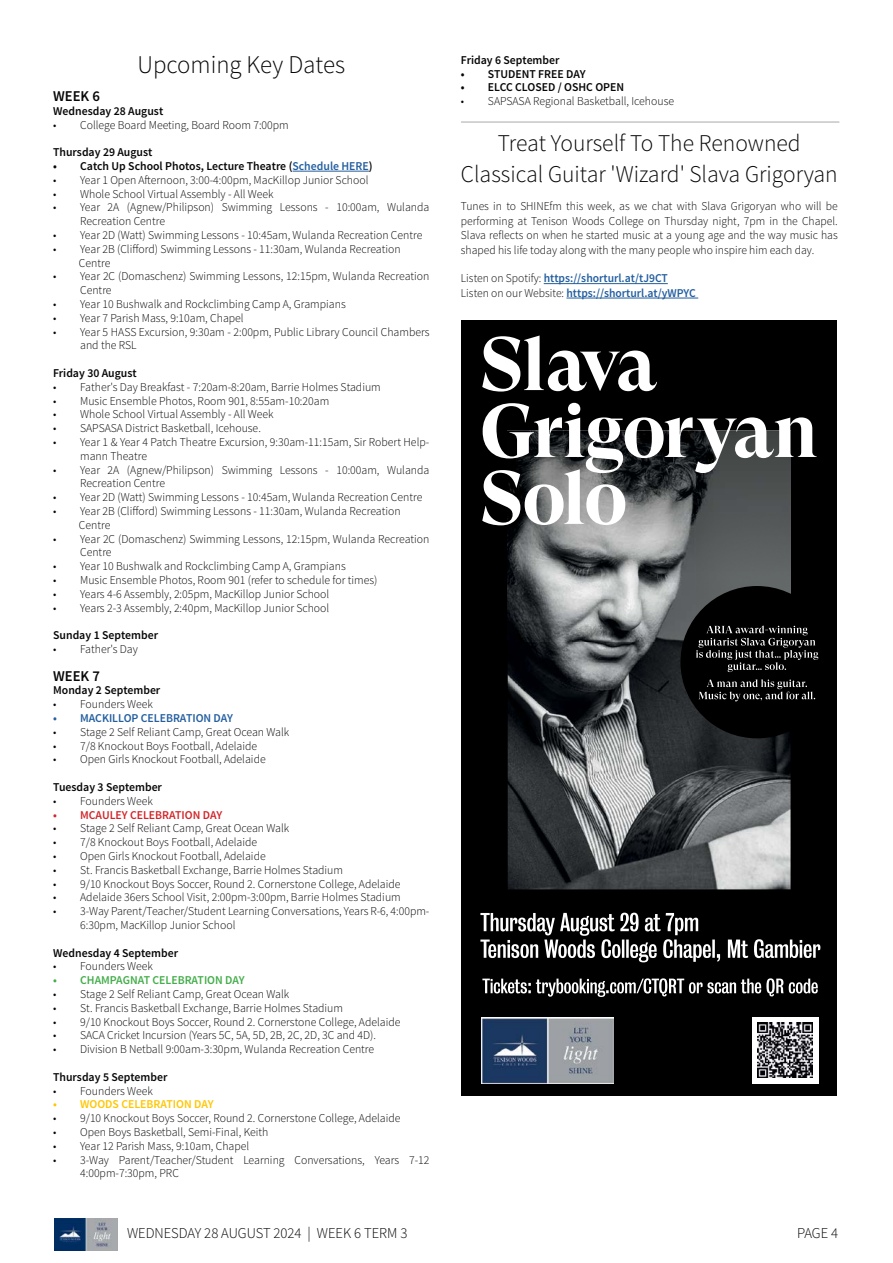
<style>
.page{position:relative;width:893px;height:1263px;background:#fff}
.page>*{position:absolute;margin:0;border:0;box-sizing:border-box;transform-origin:0 0}
.t1{font:300 25.5px "Source Sans Pro";color:#060606}
.t2{font:300 24px/30.6px "Source Sans Pro";color:#060606;text-align:center}
.t3{font:300 15px "Source Sans Pro";color:#060606}
.t4{font:600 15px "Source Sans Pro";color:#060606}
.t5{font:300 12px/13.8px "Source Sans Pro";color:#060606}
.t6{font:600 12px "Source Sans Pro";color:#060606}
.t7{font:600 12px/14.4px "Source Sans Pro";color:#235e9f}
.t8{font:600 12px "Source Sans Pro";color:#43ad49}
.t9{font:600 12px "Source Sans Pro";color:#d2252a}
.t10{font:600 12px "Source Sans Pro";color:#ffc600}
.s1{color:#235e9f}
.s2{font-weight:300;color:#060606}
</style>
<div class="page">
<img style="left:54px;top:1218px;width:64px;height:32px">
<hr style="left:292px;top:171px;width:77px;height:1px;background:#235e9f">
<hr style="left:544px;top:283px;width:124px;height:1px;background:#235e9f">
<hr style="left:566px;top:298px;width:132px;height:1px;background:#235e9f">
<hr style="left:461px;top:122px;width:378px;height:1px;background:#a7a9ac">
<div style="left:462px;top:321px;width:375px;height:775px;background:#000"></div>
<svg style="left:752px;top:1017px;width:66px;height:66px"></svg>
<img style="left:758px;top:1023px;width:54px;height:54px">
<img style="left:508px;top:642px;width:282px;height:247px">
<img style="left:508px;top:525px;width:282px;height:117px">
<div style="left:680px;top:586px;width:153px;height:152px;background:#000;border-radius:50%"></div>
<img style="left:482px;top:1017px;width:131px;height:66px">
<svg style="left:480px;top:913px;width:340px;height:49px"></svg>
<svg style="left:482px;top:978px;width:336px;height:19px"></svg>
<svg style="left:698px;top:679px;width:117px;height:22px"></svg>
<svg style="left:696px;top:625px;width:122px;height:47px"></svg>
<svg style="left:482px;top:402px;width:335px;height:123px"></svg>
<svg style="left:482px;top:335px;width:175px;height:57px"></svg>
<h1 class="t1" style="left:138px;top:49px;width:209px">Upcoming Key Dates</h1>
<p class="t4" style="left:53px;top:86px;width:48px">WEEK 6</p>
<p class="t6" style="left:53px;top:103px;width:112px">Wednesday 28 August</p>
<p class="t5" style="left:53px;top:118px;width:237px">• College Board Meeting, Board Room 7:00pm</p>
<p class="t6" style="left:53px;top:145px;width:101px">Thursday 29 August</p>
<p class="t6" style="left:53px;top:158px;width:321px">• Catch Up School Photos, Lecture Theatre (<span class="s1">Schedule HERE</span>)</p>
<p class="t5" style="left:53px;top:173px;width:317px">• Year 1 Open Afternoon, 3:00-4:00pm, MacKillop Junior School</p>
<p class="t5" style="left:53px;top:187px;width:222px">• Whole School Virtual Assembly - All Week</p>
<p class="t5" style="left:80px;top:201px;width:351px;text-indent:-27px">• Year 2A (Agnew/Philipson) Swimming Lessons - 10:00am, Wulanda<br>Recreation Centre</p>
<p class="t5" style="left:53px;top:228px;width:371px">• Year 2D (Watt) Swimming Lessons - 10:45am, Wulanda Recreation Centre</p>
<p class="t5" style="left:79px;top:242px;width:323px;text-indent:-26px">• Year 2B (Clifford) Swimming Lessons - 11:30am, Wulanda Recreation<br>Centre</p>
<p class="t5" style="left:80px;top:270px;width:351px;text-indent:-27px">• Year 2C (Domaschenz) Swimming Lessons, 12:15pm, Wulanda Recreation<br>Centre</p>
<p class="t5" style="left:53px;top:297px;width:294px">• Year 10 Bushwalk and Rockclimbing Camp A, Grampians</p>
<p class="t5" style="left:53px;top:311px;width:192px">• Year 7 Parish Mass, 9:10am, Chapel</p>
<p class="t5" style="left:80px;top:325px;width:351px;text-indent:-27px">• Year 5 HASS Excursion, 9:30am - 2:00pm, Public Library Council Chambers and the RSL</p>
<p class="t6" style="left:53px;top:365px;width:85px">Friday 30 August</p>
<p class="t5" style="left:53px;top:380px;width:329px">• Father's Day Breakfast - 7:20am-8:20am, Barrie Holmes Stadium</p>
<p class="t5" style="left:53px;top:394px;width:278px">• Music Ensemble Photos, Room 901, 8:55am-10:20am</p>
<p class="t5" style="left:53px;top:408px;width:222px">• Whole School Virtual Assembly - All Week</p>
<p class="t5" style="left:53px;top:421px;width:209px">• SAPSASA District Basketball, Icehouse.</p>
<p class="t5" style="left:80px;top:435px;width:351px;text-indent:-27px">• Year 1 &amp; Year 4 Patch Theatre Excursion, 9:30am-11:15am, Sir Robert Help&shy;mann Theatre</p>
<p class="t5" style="left:80px;top:463px;width:351px;text-indent:-27px">• Year 2A (Agnew/Philipson) Swimming Lessons - 10:00am, Wulanda<br>Recreation Centre</p>
<p class="t5" style="left:53px;top:490px;width:371px">• Year 2D (Watt) Swimming Lessons - 10:45am, Wulanda Recreation Centre</p>
<p class="t5" style="left:79px;top:504px;width:323px;text-indent:-26px">• Year 2B (Clifford) Swimming Lessons - 11:30am, Wulanda Recreation<br>Centre</p>
<p class="t5" style="left:80px;top:532px;width:351px;text-indent:-27px">• Year 2C (Domaschenz) Swimming Lessons, 12:15pm, Wulanda Recreation<br>Centre</p>
<p class="t5" style="left:53px;top:559px;width:294px">• Year 10 Bushwalk and Rockclimbing Camp A, Grampians</p>
<p class="t5" style="left:53px;top:573px;width:326px">• Music Ensemble Photos, Room 901 (refer to schedule for times)</p>
<p class="t5" style="left:53px;top:587px;width:278px">• Years 4-6 Assembly, 2:05pm, MacKillop Junior School</p>
<p class="t5" style="left:53px;top:601px;width:278px">• Years 2-3 Assembly, 2:40pm, MacKillop Junior School</p>
<p class="t6" style="left:53px;top:628px;width:106px">Sunday 1 September</p>
<p class="t5" style="left:53px;top:642px;width:86px">• Father's Day</p>
<p class="t4" style="left:53px;top:666px;width:48px">WEEK 7</p>
<p class="t6" style="left:53px;top:683px;width:109px">Monday 2 September</p>
<p class="t5" style="left:53px;top:697px;width:101px">• Founders Week</p>
<p class="t7" style="left:53px;top:711px;width:181px">• MACKILLOP CELEBRATION DAY</p>
<p class="t5" style="left:53px;top:725px;width:238px">• Stage 2 Self Reliant Camp, Great Ocean Walk</p>
<p class="t5" style="left:53px;top:739px;width:206px">• 7/8 Knockout Boys Football, Adelaide</p>
<p class="t5" style="left:53px;top:753px;width:214px">• Open Girls Knockout Football, Adelaide</p>
<p class="t6" style="left:53px;top:779px;width:110px">Tuesday 3 September</p>
<p class="t5" style="left:53px;top:794px;width:101px">• Founders Week</p>
<p class="t9" style="left:53px;top:807px;width:171px">• MCAULEY CELEBRATION DAY</p>
<p class="t5" style="left:53px;top:822px;width:238px">• Stage 2 Self Reliant Camp, Great Ocean Walk</p>
<p class="t5" style="left:53px;top:835px;width:206px">• 7/8 Knockout Boys Football, Adelaide</p>
<p class="t5" style="left:53px;top:849px;width:214px">• Open Girls Knockout Football, Adelaide</p>
<p class="t5" style="left:53px;top:863px;width:291px">• St. Francis Basketball Exchange, Barrie Holmes Stadium</p>
<p class="t5" style="left:53px;top:877px;width:349px">• 9/10 Knockout Boys Soccer, Round 2. Cornerstone College, Adelaide</p>
<p class="t5" style="left:53px;top:891px;width:349px">• Adelaide 36ers School Visit, 2:00pm-3:00pm, Barrie Holmes Stadium</p>
<p class="t5" style="left:80px;top:904px;width:351px;text-indent:-27px">• 3-Way Parent/Teacher/Student Learning Conversations, Years R-6, 4:00pm-<br>6:30pm, MacKillop Junior School</p>
<p class="t6" style="left:53px;top:945px;width:126px">Wednesday 4 September</p>
<p class="t5" style="left:53px;top:960px;width:101px">• Founders Week</p>
<p class="t8" style="left:53px;top:973px;width:193px">• CHAMPAGNAT CELEBRATION DAY</p>
<p class="t5" style="left:53px;top:987px;width:238px">• Stage 2 Self Reliant Camp, Great Ocean Walk</p>
<p class="t5" style="left:53px;top:1001px;width:291px">• St. Francis Basketball Exchange, Barrie Holmes Stadium</p>
<p class="t5" style="left:53px;top:1015px;width:349px">• 9/10 Knockout Boys Soccer, Round 2. Cornerstone College, Adelaide</p>
<p class="t5" style="left:53px;top:1029px;width:324px">• SACA Cricket Incursion (Years 5C, 5A, 5D, 2B, 2C, 2D, 3C and 4D).</p>
<p class="t5" style="left:53px;top:1042px;width:323px">• Division B Netball 9:00am-3:30pm, Wulanda Recreation Centre</p>
<p class="t6" style="left:53px;top:1069px;width:116px">Thursday 5 September</p>
<p class="t5" style="left:53px;top:1084px;width:101px">• Founders Week</p>
<p class="t10" style="left:53px;top:1097px;width:162px">• WOODS CELEBRATION DAY</p>
<p class="t5" style="left:53px;top:1111px;width:349px">• 9/10 Knockout Boys Soccer, Round 2. Cornerstone College, Adelaide</p>
<p class="t5" style="left:53px;top:1125px;width:217px">• Open Boys Basketball, Semi-Final, Keith</p>
<p class="t5" style="left:53px;top:1139px;width:198px">• Year 12 Parish Mass, 9:10am, Chapel</p>
<p class="t5" style="left:80px;top:1153px;width:351px;text-indent:-27px">• 3-Way Parent/Teacher/Student Learning Conversations, Years 7-12<br>4:00pm-7:30pm, PRC</p>
<p class="t6" style="left:461px;top:52px;width:100px">Friday 6 September</p>
<p class="t6" style="left:461px;top:66px;width:126px">• STUDENT FREE DAY</p>
<p class="t6" style="left:461px;top:80px;width:165px">• ELCC CLOSED / OSHC OPEN</p>
<p class="t5" style="left:461px;top:94px;width:215px">• SAPSASA Regional Basketball, Icehouse</p>
<h2 class="t2" style="left:461px;top:128px;width:378px">Treat Yourself To The Renowned<br>Classical Guitar 'Wizard' Slava Grigoryan</h2>
<p class="t5" style="left:461px;top:199px;width:378px;line-height:14.4px;text-align:justify">Tunes in to SHINEfm this week, as we chat with Slava Grigoryan who will be performing at Tenison Woods College on Thursday night, 7pm in the Chapel.<br>Slava reflects on when he started music at a young age and the way music has shaped his life today along with the many people who inspire him each day.</p>
<p class="t7" style="left:461px;top:272px;width:236px"><span class="s2">Listen on Spotify:</span> https://shorturl.at/tJ9CT<br><span class="s2">Listen on our Website:</span> https://shorturl.at/yWPYC</p>
<p class="t3" style="left:127px;top:1223px;width:282px">WEDNESDAY 28 AUGUST 2024 | WEEK 6 TERM 3</p>
<p class="t3" style="left:797px;top:1224px;width:43px">PAGE 4</p>
</div>
